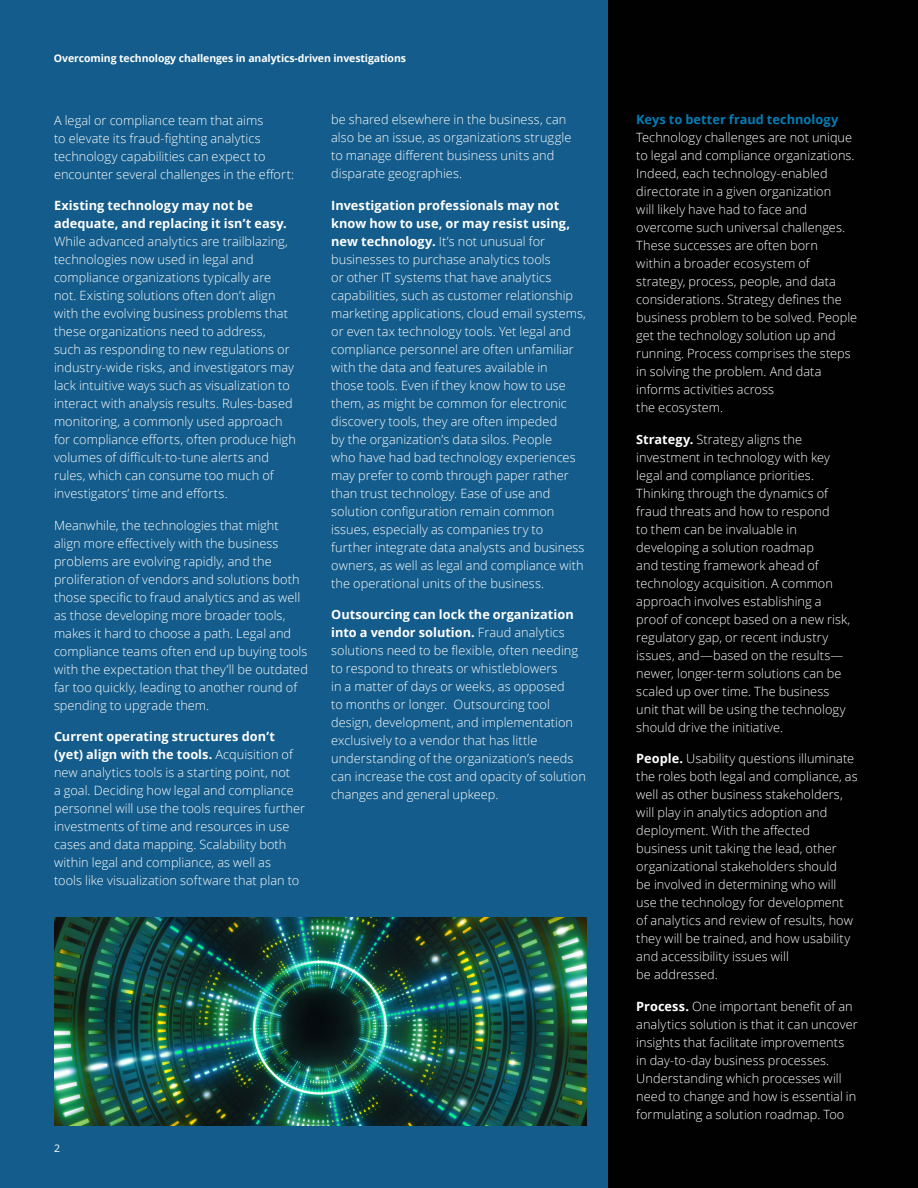
<style>
.page{position:relative;width:918px;height:1188px;background:#fff}
.page>*{position:absolute;margin:0;border:0;box-sizing:border-box;transform-origin:0 0}
.Body_copy__8_5_12pt{font:300 12.75px/18px "Open Sans";letter-spacing:.005em;color:#fff}
.Subhead_A__8_5_12pt{font:700 12.75px "Open Sans";letter-spacing:.005em;color:#007db5}
.Brochure_title__foli{font:700 10.5px "Open Sans";letter-spacing:-.01em;color:#fff}
.Folio_Left_pg__7_9_5{font:10.5px "Open Sans";color:#fff}
.s1{font-weight:700}
</style>
<div class="page">
<div style="left:608px;top:0;width:310px;height:1188px;background:#010101"></div>
<div style="left:0;top:0;width:608px;height:1188px;background:#135c8b"></div>
<img style="left:54px;top:917px;width:533px;height:208px">
<p class="Brochure_title__foli" style="left:54px;top:51px;width:354px">Overcoming technology challenges in analytics-driven investigations</p>
<p class="Body_copy__8_5_12pt" style="left:54px;top:111px;width:242px">A legal or compliance team that aims<br>to elevate its fraud-fighting analytics technology capabilities can expect to encounter several challenges in the effort:</p>
<p class="Body_copy__8_5_12pt" style="left:54px;top:196px;width:243px"><span class="s1">Existing technology may not be adequate, and replacing it isn’t easy.<br></span>While advanced analytics are trailblazing, technologies now used in legal and compliance organizations typically are not. Existing solutions often don’t align with the evolving business problems that these organizations need to address, such as responding to new regulations or industry-wide risks, and investigators may lack intuitive ways such as visualization to interact with analysis results. Rules-based monitoring, a commonly used approach for compliance efforts, often produce high volumes of difficult-to-tune alerts and rules, which can consume too much of investigators’ time and efforts.</p>
<p class="Body_copy__8_5_12pt" style="left:54px;top:516px;width:256px">Meanwhile, the technologies that might align more effectively with the business problems are evolving rapidly, and the proliferation of vendors and solutions both those specific to fraud analytics and as well as those developing more broader tools, makes it hard to choose a path. Legal and compliance teams often end up buying tools with the expectation that they’ll be outdated far too quickly, leading to another round of spending to upgrade them.</p>
<p class="Body_copy__8_5_12pt" style="left:54px;top:727px;width:253px"><span class="s1">Current operating structures don’t (yet) align with the tools.</span> Acquisition of new analytics tools is a starting point, not<br>a goal. Deciding how legal and compliance personnel will use the tools requires further investments of time and resources in use cases and data mapping. Scalability both within legal and compliance, as well as<br>tools like visualization software that plan to</p>
<p class="Body_copy__8_5_12pt" style="left:331px;top:110px;width:242px">be shared elsewhere in the business, can also be an issue, as organizations struggle to manage different business units and disparate geographies.</p>
<p class="Body_copy__8_5_12pt" style="left:331px;top:196px;width:256px"><span class="s1">Investigation professionals may not know how to use, or may resist using, new technology.</span> It’s not unusual for businesses to purchase analytics tools<br>or other IT systems that have analytics capabilities, such as customer relationship marketing applications, cloud email systems, or even tax technology tools. Yet legal and compliance personnel are often unfamiliar with the data and features available in<br>those tools. Even if they know how to use them, as might be common for electronic discovery tools, they are often impeded<br>by the organization’s data silos. People<br>who have had bad technology experiences may prefer to comb through paper rather than trust technology. Ease of use and solution configuration remain common issues, especially as companies try to further integrate data analysts and business owners, as well as legal and compliance with the operational units of the business.</p>
<p class="Body_copy__8_5_12pt" style="left:331px;top:605px;width:256px"><span class="s1">Outsourcing can lock the organization into a vendor solution.</span> Fraud analytics solutions need to be flexible, often needing to respond to threats or whistleblowers<br>in a matter of days or weeks, as opposed<br>to months or longer. Outsourcing tool design, development, and implementation exclusively to a vendor that has little understanding of the organization’s needs can increase the cost and opacity of solution changes and general upkeep.</p>
<p class="Folio_Left_pg__7_9_5" style="left:54px;top:1141px;width:8px">2</p>
<p class="Subhead_A__8_5_12pt" style="left:636px;top:111px;width:204px">Keys to better fraud technology</p>
<p class="Body_copy__8_5_12pt" style="left:636px;top:128px;width:223px">Technology challenges are not unique to legal and compliance organizations.<br>Indeed, each technology-enabled directorate in a given organization<br>will likely have had to face and overcome such universal challenges.<br>These successes are often born<br>within a broader ecosystem of strategy, process, people, and data considerations. Strategy defines the business problem to be solved. People get the technology solution up and running. Process comprises the steps in solving the problem. And data informs activities across<br>the ecosystem.</p>
<p class="Body_copy__8_5_12pt" style="left:636px;top:430px;width:216px"><span class="s1">Strategy.</span> Strategy aligns the investment in technology with key legal and compliance priorities.<br>Thinking through the dynamics of fraud threats and how to respond<br>to them can be invaluable in developing a solution roadmap<br>and testing framework ahead of technology acquisition. A common approach involves establishing a proof of concept based on a new risk, regulatory gap, or recent industry issues, and—based on the results— newer, longer-term solutions can be scaled up over time. The business unit that will be using the technology should drive the initiative.</p>
<p class="Body_copy__8_5_12pt" style="left:636px;top:749px;width:223px"><span class="s1">People.</span> Usability questions illuminate the roles both legal and compliance, as well as other business stakeholders, will play in analytics adoption and deployment. With the affected business unit taking the lead, other organizational stakeholders should<br>be involved in determining who will use the technology for development of analytics and review of results, how they will be trained, and how usability and accessibility issues will<br>be addressed.</p>
<p class="Body_copy__8_5_12pt" style="left:636px;top:997px;width:223px"><span class="s1">Process.</span> One important benefit of an analytics solution is that it can uncover insights that facilitate improvements in day-to-day business processes.<br>Understanding which processes will need to change and how is essential in formulating a solution roadmap. Too</p>
</div>
